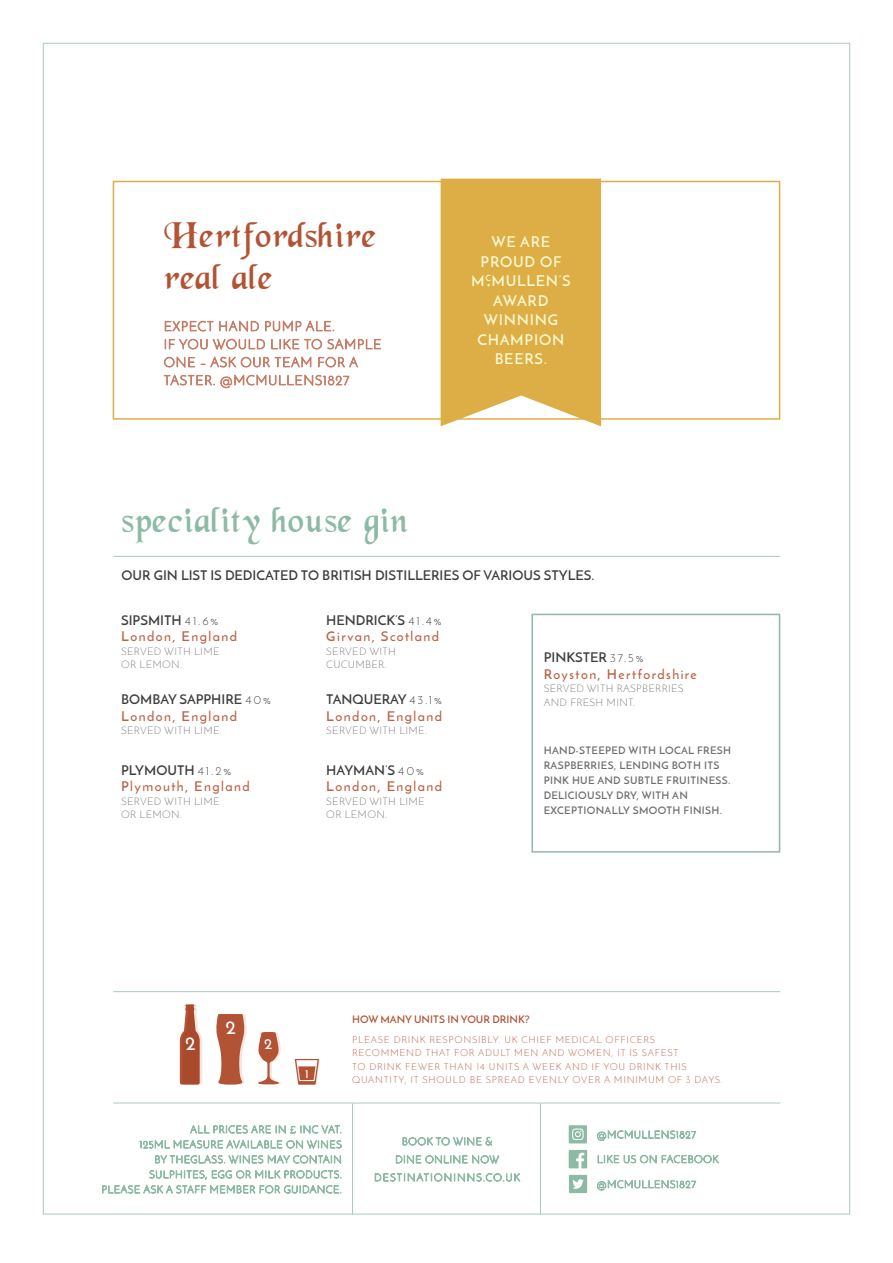
<style>
.page{position:relative;width:893px;height:1263px;background:#fff}
.page>*{position:absolute;margin:0;border:0;box-sizing:border-box;transform-origin:0 0}
.t1{font:36px/42px "Schwarzwald";color:#b25334}
.t2{font:36px "Schwarzwald";color:#8dbaa4}
.t3{font:600 19.2px "Josefin Sans";color:#fff}
.t4{font:600 15px/19.5px "Josefin Sans";letter-spacing:.05em;color:#f8f9cf;text-align:center}
.t5{font:600 15px "Josefin Sans";color:#fff}
.t6{font:600 13.5px/16.5px "Josefin Sans";letter-spacing:.105em;color:#ba6448}
.t7{font:600 13.5px/16.5px "Josefin Sans";color:#3e3e3f}
.t8{font:600 12px "Josefin Sans";color:#fff}
.t9{font:300 10.5px/13.5px "Josefin Sans";letter-spacing:.03em;color:#6c6d70}
.t10{font:600 10.5px/15px "Josefin Sans";letter-spacing:.03em;color:#6c6d70}
.t11{font:600 10.5px "Josefin Sans";color:#b25334}
.t12{font:300 9.75px/13.5px "Josefin Sans";letter-spacing:.075em;color:#b25334}
.s1{color:#3e3e3f}
.s2{font-weight:300;font-size:12px;color:#231f20}
.s3{color:#ba6448}
</style>
<div class="page">
<hr style="left:113px;top:556px;width:667px;height:1px;background:#aacbbb">
<div style="left:113px;top:181px;width:667px;height:239px;border:2px solid #ddae46"></div>
<svg style="left:165px;top:321px;width:48px;height:10px"></svg>
<svg style="left:219px;top:320px;width:40px;height:12px"></svg>
<svg style="left:265px;top:320px;width:69px;height:11px"></svg>
<svg style="left:164px;top:338px;width:217px;height:30px"></svg>
<svg style="left:164px;top:374px;width:185px;height:14px"></svg>
<div style="left:531px;top:614px;width:249px;height:239px;border:2px solid #8dbaa4"></div>
<svg style="left:216px;top:1014px;width:31px;height:70px"></svg>
<svg style="left:180px;top:1004px;width:22px;height:80px"></svg>
<svg style="left:258px;top:1032px;width:23px;height:52px"></svg>
<svg style="left:295px;top:1059px;width:25px;height:26px"></svg>
<hr style="left:113px;top:991px;width:667px;height:1px;background:#aacbbb">
<hr style="left:113px;top:1103px;width:667px;height:1px;background:#aacbbb">
<svg style="left:190px;top:1125px;width:151px;height:9px"></svg>
<svg style="left:140px;top:1140px;width:201px;height:9px"></svg>
<svg style="left:155px;top:1155px;width:186px;height:9px"></svg>
<svg style="left:149px;top:1170px;width:192px;height:9px"></svg>
<svg style="left:102px;top:1185px;width:239px;height:9px"></svg>
<hr style="left:352px;top:1103px;width:1px;height:112px;background:#aacbbb">
<hr style="left:540px;top:1103px;width:1px;height:112px;background:#aacbbb">
<svg style="left:403px;top:1137px;width:89px;height:9px"></svg>
<svg style="left:396px;top:1155px;width:103px;height:9px"></svg>
<svg style="left:375px;top:1173px;width:145px;height:9px"></svg>
<svg style="left:598px;top:1155px;width:58px;height:8px"></svg>
<svg style="left:662px;top:1155px;width:57px;height:8px"></svg>
<svg style="left:569px;top:1150px;width:18px;height:18px"></svg>
<svg style="left:597px;top:1130px;width:99px;height:11px"></svg>
<div style="left:569px;top:1125px;width:18px;height:18px;background:#8dbaa4"></div>
<svg style="left:572px;top:1128px;width:12px;height:12px"></svg>
<svg style="left:597px;top:1180px;width:99px;height:10px"></svg>
<div style="left:569px;top:1175px;width:18px;height:18px;background:#8dbaa4"></div>
<svg style="left:573px;top:1179px;width:11px;height:10px"></svg>
<div style="left:441px;top:179px;width:160px;height:247px;background:#ddae46"></div>
<p class="t1" style="left:164px;top:217px;width:215px">Hertfordshire real ale</p>
<p class="t4" style="left:471px;top:232px;width:101px">WE ARE<br>PROUD OF<br>M<sup>C</sup>MULLEN’S<br>AWARD<br>WINNING<br>CHAMPION<br>BEERS.</p>
<p class="t2" style="left:122px;top:500px;width:289px">speciality house gin</p>
<p class="t7" style="left:122px;top:567px;width:474px">OUR GIN LIST IS DEDICATED TO BRITISH DISTILLERIES OF VARIOUS STYLES.</p>
<p class="t6" style="left:121px;top:612px;width:117px"><span class="s1">SIPSMITH</span> <span class="s2">41.6%<br></span>London, England</p>
<p class="t9" style="left:121px;top:644px;width:100px">SERVED WITH LIME<br>OR LEMON.</p>
<p class="t7" style="left:121px;top:691px;width:151px">BOMBAY SAPPHIRE <span class="s2">40%<br></span><span class="s3">London, England</span></p>
<p class="t9" style="left:121px;top:723px;width:102px">SERVED WITH LIME.</p>
<p class="t6" style="left:121px;top:762px;width:130px"><span class="s1">PLYMOUTH</span> <span class="s2">41.2%<br></span>Plymouth, England</p>
<p class="t9" style="left:121px;top:794px;width:100px">SERVED WITH LIME</p>
<p class="t9" style="left:121px;top:808px;width:62px">OR LEMON.</p>
<p class="t6" style="left:326px;top:612px;width:117px"><span class="s1">HENDRICK’S</span> <span class="s2">41.4%<br></span>Girvan, Scotland</p>
<p class="t9" style="left:326px;top:644px;width:71px">SERVED WITH<br>CUCUMBER.</p>
<p class="t6" style="left:326px;top:691px;width:117px"><span class="s1">TANQUERAY</span> <span class="s2">43.1%<br></span>London, England</p>
<p class="t9" style="left:326px;top:723px;width:102px">SERVED WITH LIME.</p>
<p class="t6" style="left:326px;top:762px;width:117px"><span class="s1">HAYMAN’S</span> <span class="s2">40%<br></span>London, England</p>
<p class="t9" style="left:326px;top:794px;width:100px">SERVED WITH LIME</p>
<p class="t9" style="left:326px;top:808px;width:62px">OR LEMON.</p>
<p class="t6" style="left:544px;top:649px;width:155px"><span class="s1">PINKSTER</span> <span class="s2">37.5%<br></span>Royston, Hertfordshire</p>
<p class="t9" style="left:544px;top:682px;width:141px">SERVED WITH RASPBERRIES<br>AND FRESH MINT.</p>
<p class="t10" style="left:544px;top:742px;width:189px">HAND-STEEPED WITH LOCAL FRESH<br>RASPBERRIES, LENDING BOTH ITS<br>PINK HUE AND SUBTLE FRUITINESS.<br>DELICIOUSLY DRY, WITH AN<br>EXCEPTIONALLY SMOOTH FINISH.</p>
<p class="t3" style="left:225px;top:1015px;width:12px">2</p>
<p class="t3" style="left:185px;top:1031px;width:12px">2</p>
<p class="t5" style="left:264px;top:1034px;width:10px">2</p>
<p class="t8" style="left:305px;top:1066px;width:5px">1</p>
<p class="t11" style="left:352px;top:1013px;width:179px">HOW MANY UNITS IN YOUR DRINK?</p>
<p class="t12" style="left:352px;top:1033px;width:372px">PLEASE DRINK RESPONSIBLY. UK CHIEF MEDICAL OFFICERS RECOMMEND THAT FOR ADULT MEN AND WOMEN, IT IS SAFEST<br>TO DRINK FEWER THAN 14 UNITS A WEEK AND IF YOU DRINK THIS QUANTITY, IT SHOULD BE SPREAD EVENLY OVER A MINIMUM OF 3 DAYS.</p>
</div>
